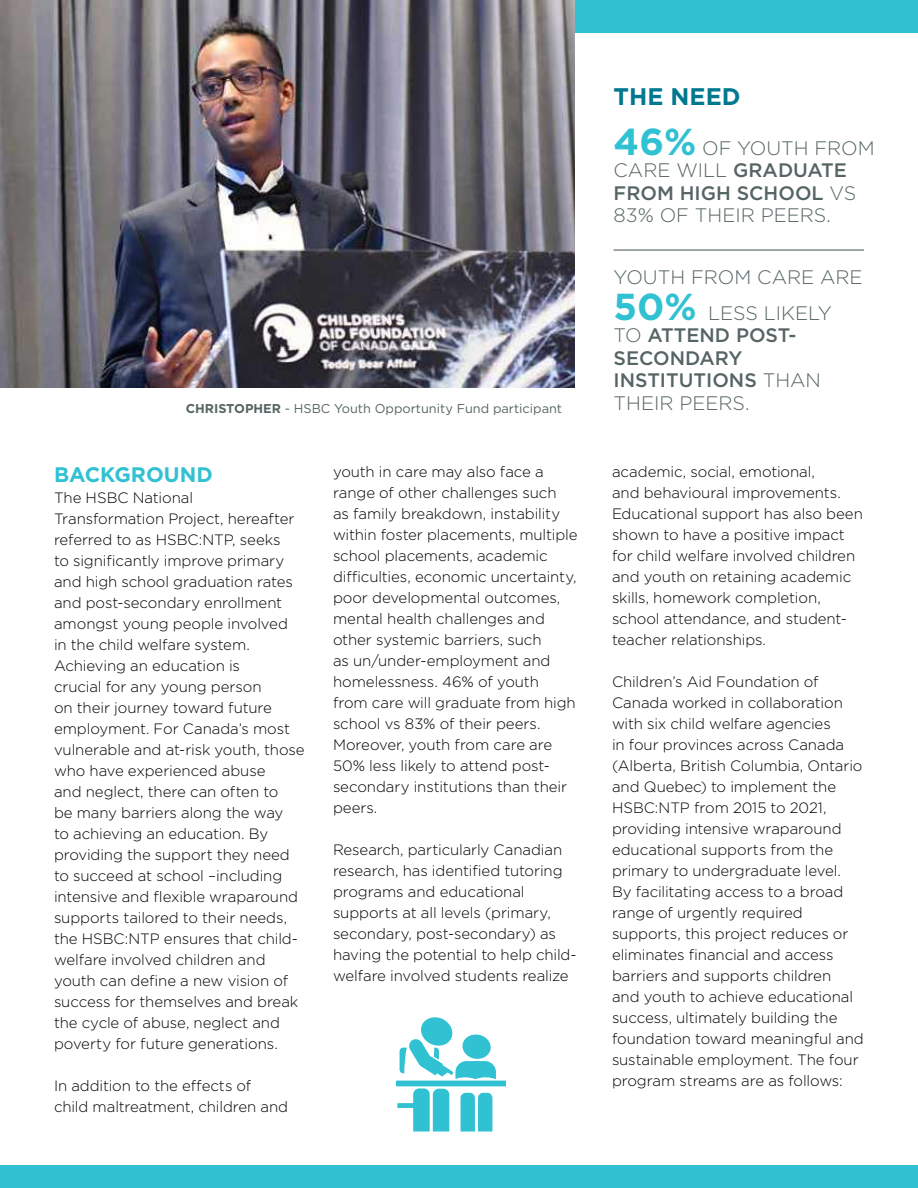
<style>
.page{position:relative;width:918px;height:1188px;background:#fff}
.page>*{position:absolute;margin:0;border:0;box-sizing:border-box;transform-origin:0 0}
.t1{font:700 24px "Gotham";color:#00788f}
.t2{font:700 21px "Gotham";color:#30c1d2}
.t3{font:300 19.5px/22.5px "Gotham";color:#566464}
.t4{font:500 19.5px/22.5px "Gotham";color:#566464}
.t5{font:300 15px/21px "Gotham";letter-spacing:-.005em;color:#000}
.t6{font:12.75px "Gotham";color:#566464}
.s1{font-weight:700}
.s2{font-weight:700;font-size:37.5px;color:#30c1d2}
.s3{font-weight:500}
.s4{font-weight:300}
</style>
<div class="page">
<div style="left:0;top:0;width:918px;height:33px;background:#30c1d2"></div>
<img style="left:0;top:0;width:575px;height:388px">
<hr style="left:614px;top:249px;width:250px;height:2px;background:#566464">
<div style="left:0;top:1166px;width:918px;height:22px;background:#30c1d2"></div>
<svg style="left:396px;top:1017px;width:109px;height:115px"></svg>
<p class="t6" style="left:186px;top:400px;width:378px"><span class="s1">CHRISTOPHER</span> - HSBC Youth Opportunity Fund participant</p>
<h2 class="t2" style="left:54px;top:461px;width:160px">BACKGROUND</h2>
<p class="t5" style="left:54px;top:487px;width:252px">The HSBC National<br>Transformation Project, hereafter referred to as HSBC:NTP, seeks<br>to significantly improve primary and high school graduation rates and post-secondary enrollment amongst young people involved<br>in the child welfare system.<br>Achieving an education is<br>crucial for any young person<br>on their journey toward future employment. For Canada’s most vulnerable and at-risk youth, those who have experienced abuse<br>and neglect, there can often to<br>be many barriers along the way<br>to achieving an education. By providing the support they need to succeed at school –including intensive and flexible wraparound supports tailored to their needs, the HSBC:NTP ensures that child&shy;welfare involved children and youth can define a new vision of success for themselves and break the cycle of abuse, neglect and poverty for future generations.</p>
<p class="t5" style="left:54px;top:1075px;width:236px">In addition to the effects of child maltreatment, children and</p>
<p class="t5" style="left:333px;top:461px;width:246px">youth in care may also face a range of other challenges such<br>as family breakdown, instability within foster placements, multiple school placements, academic difficulties, economic uncertainty, poor developmental outcomes, mental health challenges and other systemic barriers, such<br>as un/under-employment and homelessness. 46% of youth<br>from care will graduate from high school vs 83% of their peers.<br>Moreover, youth from care are<br>50% less likely to attend post&shy;secondary institutions than their peers.</p>
<p class="t5" style="left:333px;top:839px;width:245px">Research, particularly Canadian research, has identified tutoring programs and educational supports at all levels (primary, secondary, post-secondary) as having the potential to help child&shy;welfare involved students realize</p>
<h1 class="t1" style="left:614px;top:80px;width:128px">THE NEED</h1>
<h3 class="t3" style="left:614px;top:136px;width:263px"><span class="s2">46%</span> OF YOUTH FROM<br>CARE WILL <span class="s3">GRADUATE<br>FROM HIGH SCHOOL</span> VS<br>83% OF THEIR PEERS.</h3>
<h3 class="t3" style="left:614px;top:259px;width:251px;line-height:36px">YOUTH FROM CARE ARE<br><span class="s2">50%</span> LESS LIKELY</h3>
<h3 class="t4" style="left:614px;top:324px;width:209px"><span class="s4">TO</span> ATTEND POST-<br>SECONDARY<br>INSTITUTIONS <span class="s4">THAN<br>THEIR PEERS.</span></h3>
<p class="t5" style="left:612px;top:461px;width:252px">academic, social, emotional,<br>and behavioural improvements.<br>Educational support has also been shown to have a positive impact for child welfare involved children and youth on retaining academic skills, homework completion, school attendance, and student&shy;teacher relationships.</p>
<p class="t5" style="left:612px;top:671px;width:253px">Children’s Aid Foundation of<br>Canada worked in collaboration with six child welfare agencies<br>in four provinces across Canada (Alberta, British Columbia, Ontario and Quebec) to implement the<br>HSBC:NTP from 2015 to 2021, providing intensive wraparound educational supports from the primary to undergraduate level.<br>By facilitating access to a broad range of urgently required supports, this project reduces or eliminates financial and access barriers and supports children<br>and youth to achieve educational success, ultimately building the foundation toward meaningful and sustainable employment. The four program streams are as follows:</p>
</div>
